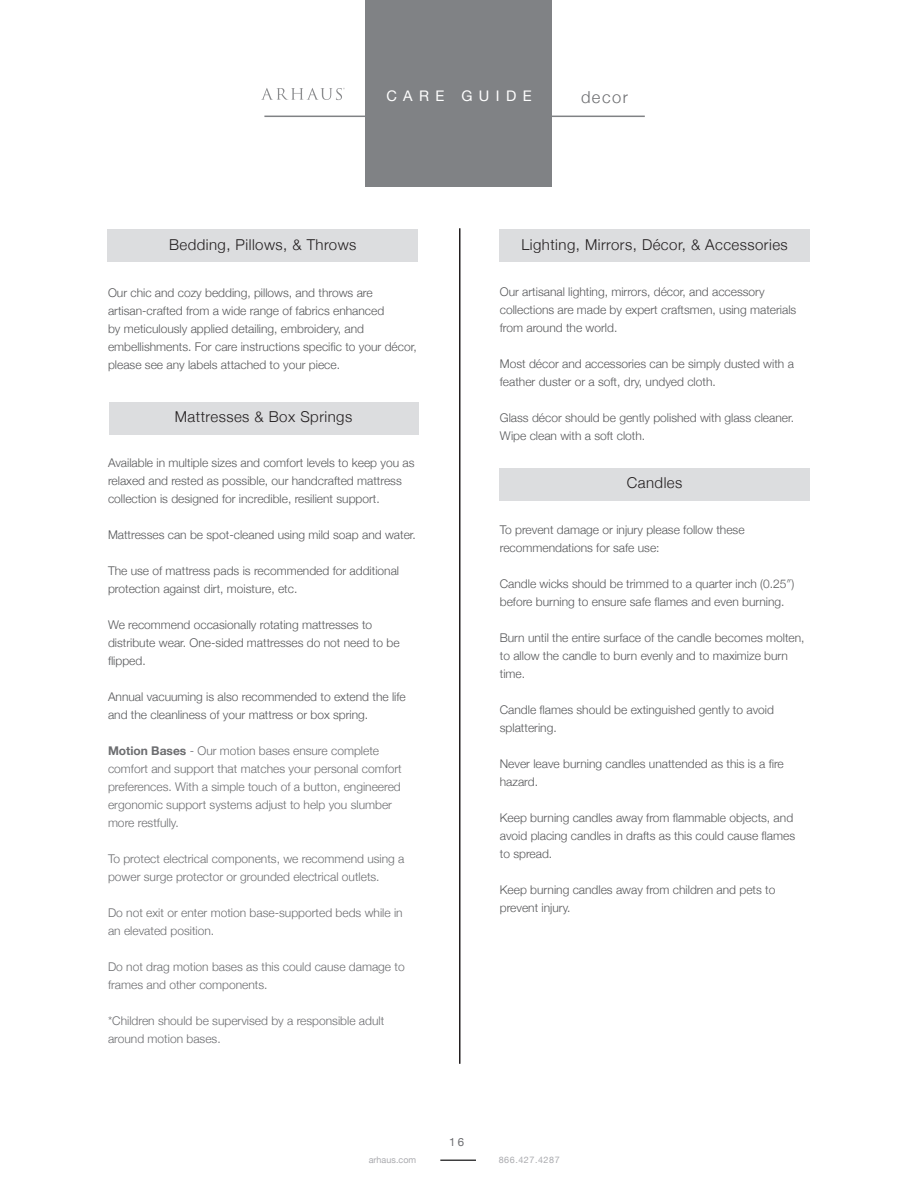
<style>
.page{position:relative;width:918px;height:1188px;background:#fff}
.page>*{position:absolute;margin:0;border:0;box-sizing:border-box;transform-origin:0 0}
.t1{font:300 16.5px "Helvetica Neue";letter-spacing:.09em;color:#6c6d70}
.t2{font:300 15px "Helvetica Neue";letter-spacing:.03em;color:#231f20}
.t3{font:14.55px "Helvetica Neue";letter-spacing:.44em;color:#fff}
.t4{font:300 12px/18px "Helvetica Neue";color:#57585a}
.t5{font:300 12px/18px "Helvetica Neue";color:#6c6d70}
.t6{font:11.4px "Helvetica Neue";color:#6c6d70}
.t7{font:9px "Helvetica Neue";letter-spacing:.06em;color:#aaabaf}
.t8{font:9px "Helvetica Neue";color:#aaabaf}
.s1{font-weight:700}
</style>
<div class="page">
<svg style="left:261px;top:88px;width:84px;height:12px"></svg>
<hr style="left:440px;top:1160px;width:36px;height:1px;background:#3e3e3f">
<div style="left:366px;top:0;width:186px;height:187px;background:#808285"></div>
<hr style="left:264px;top:116px;width:381px;height:1px;background:#808285">
<hr style="left:459px;top:228px;width:1px;height:836px;background:#231f20">
<div style="left:109px;top:402px;width:309px;height:33px;background:#dcdddf"></div>
<div style="left:108px;top:230px;width:310px;height:32px;background:#dcdddf"></div>
<div style="left:499px;top:230px;width:311px;height:32px;background:#dcdddf"></div>
<div style="left:499px;top:468px;width:311px;height:33px;background:#dcdddf"></div>
<p class="t3" style="left:386px;top:85px;width:147px">CARE GUIDE</p>
<p class="t1" style="left:581px;top:83px;width:48px">decor</p>
<p class="t2" style="left:169px;top:232px;width:189px">Bedding, Pillows, &amp; Throws</p>
<p class="t2" style="left:521px;top:232px;width:268px">Lighting, Mirrors, Décor, &amp; Accessories</p>
<p class="t4" style="left:108px;top:283px;width:310px">Our chic and cozy bedding, pillows, and throws are artisan-crafted from a wide range of fabrics enhanced<br>by meticulously applied detailing, embroidery, and embellishments. For care instructions specific to your décor, please see any labels attached to your piece.</p>
<p class="t2" style="left:175px;top:405px;width:179px">Mattresses &amp; Box Springs</p>
<p class="t4" style="left:108px;top:453px;width:308px">Available in multiple sizes and comfort levels to keep you as relaxed and rested as possible, our handcrafted mattress collection is designed for incredible, resilient support.</p>
<p class="t4" style="left:108px;top:525px;width:309px">Mattresses can be spot-cleaned using mild soap and water.</p>
<p class="t4" style="left:108px;top:561px;width:293px">The use of mattress pads is recommended for additional protection against dirt, moisture, etc.</p>
<p class="t4" style="left:108px;top:615px;width:293px">We recommend occasionally rotating mattresses to distribute wear. One-sided mattresses do not need to be flipped.</p>
<p class="t4" style="left:108px;top:687px;width:299px">Annual vacuuming is also recommended to extend the life and the cleanliness of your mattress or box spring.</p>
<p class="t5" style="left:108px;top:741px;width:295px"><span class="s1">Motion Bases</span> - Our motion bases ensure complete comfort and support that matches your personal comfort preferences. With a simple touch of a button, engineered ergonomic support systems adjust to help you slumber more restfully.</p>
<p class="t5" style="left:108px;top:849px;width:298px">To protect electrical components, we recommend using a power surge protector or grounded electrical outlets.</p>
<p class="t5" style="left:108px;top:903px;width:296px">Do not exit or enter motion base-supported beds while in an elevated position.</p>
<p class="t5" style="left:108px;top:957px;width:298px">Do not drag motion bases as this could cause damage to frames and other components.</p>
<p class="t5" style="left:108px;top:1011px;width:278px">*Children should be supervised by a responsible adult around motion bases.</p>
<p class="t4" style="left:500px;top:282px;width:298px">Our artisanal lighting, mirrors, décor, and accessory collections are made by expert craftsmen, using materials from around the world.</p>
<p class="t4" style="left:500px;top:354px;width:296px">Most décor and accessories can be simply dusted with a feather duster or a soft, dry, undyed cloth.</p>
<p class="t4" style="left:500px;top:408px;width:296px">Glass décor should be gently polished with glass cleaner.<br>Wipe clean with a soft cloth.</p>
<p class="t2" style="left:627px;top:471px;width:57px">Candles</p>
<p class="t4" style="left:500px;top:520px;width:246px">To prevent damage or injury please follow these recommendations for safe use:</p>
<p class="t4" style="left:500px;top:574px;width:296px">Candle wicks should be trimmed to a quarter inch (0.25″) before burning to ensure safe flames and even burning.</p>
<p class="t4" style="left:500px;top:628px;width:306px">Burn until the entire surface of the candle becomes molten, to allow the candle to burn evenly and to maximize burn time.</p>
<p class="t4" style="left:500px;top:700px;width:276px">Candle flames should be extinguished gently to avoid splattering.</p>
<p class="t4" style="left:500px;top:754px;width:286px">Never leave burning candles unattended as this is a fire hazard.</p>
<p class="t4" style="left:500px;top:808px;width:297px">Keep burning candles away from flammable objects, and avoid placing candles in drafts as this could cause flames to spread.</p>
<p class="t4" style="left:500px;top:880px;width:277px">Keep burning candles away from children and pets to prevent injury.</p>
<p class="t6" style="left:449px;top:1134px;width:16px">16</p>
<p class="t8" style="left:369px;top:1153px;width:49px">arhaus.com</p>
<p class="t7" style="left:499px;top:1153px;width:62px">866.427.4287</p>
</div>
